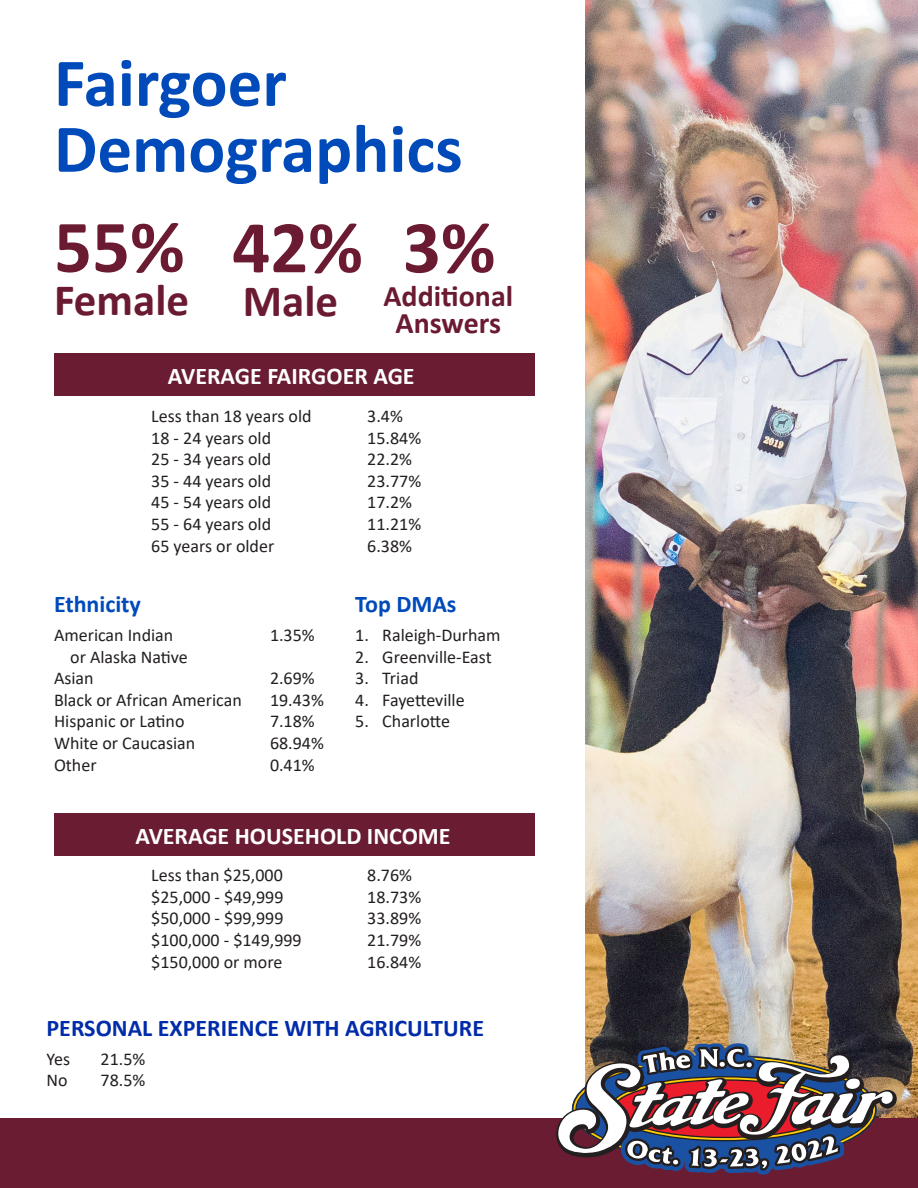
<style>
.page{position:relative;width:918px;height:1188px;background:#fff}
.page>*{position:absolute;margin:0;border:0;box-sizing:border-box;transform-origin:0 0}
.t1{font:700 75px "Calibri";color:#6b1b31}
.t2{font:700 69px/66px "Calibri";color:#004aba}
.t3{font:700 45px "Calibri";color:#6b1b31}
.t4{font:700 30px/27px "Calibri";color:#6b1b31;text-align:center}
.t5{font:700 24px "Calibri";color:#fff}
.t6{font:700 24px "Calibri";color:#002baa}
.t7{font:700 24px "Calibri";color:#004aba}
.t8{font:18px/21.6px "Calibri";color:#231f20}
</style>
<div class="page">
<img style="left:586px;top:0;width:332px;height:1119px">
<div style="left:0;top:1119px;width:918px;height:69px;background:#691c32"></div>
<div style="left:54px;top:353px;width:481px;height:43px;background:#691c32"></div>
<div style="left:54px;top:813px;width:481px;height:42px;background:#691c32"></div>
<svg style="left:556px;top:1043px;width:341px;height:131px"></svg>
<div style="left:769px;top:1154px;width:7px;height:7px;border:1px solid #1b51a3;border-radius:50%"></div>
<p class="t2" style="left:54px;top:49px;width:410px">Fairgoer<br>Demographics</p>
<p class="t1" style="left:54px;top:194px;width:132px">55%</p>
<p class="t3" style="left:54px;top:268px;width:137px">Female</p>
<p class="t1" style="left:232px;top:194px;width:132px">42%</p>
<p class="t3" style="left:243px;top:269px;width:97px">Male</p>
<p class="t1" style="left:403px;top:194px;width:94px">3%</p>
<p class="t4" style="left:383px;top:282px;width:131px">Additional<br>Answers</p>
<p class="t5" style="left:168px;top:359px;width:248px">AVERAGE FAIRGOER AGE</p>
<p class="t8" style="left:151px;top:405px;width:162px">Less than 18 years old</p>
<p class="t8" style="left:367px;top:405px;width:37px">3.4%</p>
<p class="t8" style="left:151px;top:426px;width:121px">18 - 24 years old</p>
<p class="t8" style="left:367px;top:426px;width:55px">15.84%</p>
<p class="t8" style="left:151px;top:448px;width:121px">25 - 34 years old</p>
<p class="t8" style="left:367px;top:448px;width:46px">22.2%</p>
<p class="t8" style="left:151px;top:469px;width:121px">35 - 44 years old</p>
<p class="t8" style="left:367px;top:469px;width:55px">23.77%</p>
<p class="t8" style="left:151px;top:491px;width:121px">45 - 54 years old</p>
<p class="t8" style="left:367px;top:491px;width:46px">17.2%</p>
<p class="t8" style="left:151px;top:513px;width:121px">55 - 64 years old</p>
<p class="t8" style="left:367px;top:513px;width:55px">11.21%</p>
<p class="t8" style="left:151px;top:534px;width:125px">65 years or older</p>
<p class="t8" style="left:367px;top:534px;width:46px">6.38%</p>
<p class="t7" style="left:54px;top:587px;width:89px">Ethnicity</p>
<p class="t8" style="left:54px;top:624px;width:121px">American Indian</p>
<p class="t8" style="left:270px;top:624px;width:46px">1.35%</p>
<p class="t8" style="left:54px;top:645px;width:135px;text-indent:16px">or Alaska Native<br>Asian</p>
<p class="t8" style="left:270px;top:667px;width:46px">2.69%</p>
<p class="t8" style="left:54px;top:689px;width:189px">Black or African American</p>
<p class="t8" style="left:270px;top:689px;width:55px">19.43%</p>
<p class="t8" style="left:54px;top:710px;width:132px">Hispanic or Latino</p>
<p class="t8" style="left:270px;top:710px;width:46px">7.18%</p>
<p class="t8" style="left:54px;top:732px;width:143px">White or Caucasian</p>
<p class="t8" style="left:270px;top:732px;width:55px">68.94%</p>
<p class="t8" style="left:54px;top:753px;width:44px">Other</p>
<p class="t8" style="left:270px;top:753px;width:46px">0.41%</p>
<p class="t7" style="left:355px;top:587px;width:103px">Top DMAs</p>
<p class="t8" style="left:355px;top:624px;width:147px">1. Raleigh-Durham</p>
<p class="t8" style="left:355px;top:645px;width:138px">2. Greenville-East</p>
<p class="t8" style="left:355px;top:667px;width:65px">3. Triad</p>
<p class="t8" style="left:355px;top:689px;width:111px">4. Fayetteville</p>
<p class="t8" style="left:355px;top:710px;width:96px">5. Charlotte</p>
<p class="t5" style="left:135px;top:819px;width:317px">AVERAGE HOUSEHOLD INCOME</p>
<p class="t8" style="left:151px;top:864px;width:133px">Less than $25,000</p>
<p class="t8" style="left:367px;top:864px;width:46px">8.76%</p>
<p class="t8" style="left:151px;top:886px;width:134px">$25,000 - $49,999</p>
<p class="t8" style="left:367px;top:886px;width:55px">18.73%</p>
<p class="t8" style="left:151px;top:907px;width:134px">$50,000 - $99,999</p>
<p class="t8" style="left:367px;top:907px;width:55px">33.89%</p>
<p class="t8" style="left:151px;top:929px;width:152px">$100,000 - $149,999</p>
<p class="t8" style="left:367px;top:929px;width:55px">21.79%</p>
<p class="t8" style="left:151px;top:950px;width:133px">$150,000 or more</p>
<p class="t8" style="left:367px;top:950px;width:55px">16.84%</p>
<p class="t6" style="left:47px;top:1011px;width:439px">PERSONAL EXPERIENCE WITH AGRICULTURE</p>
<p class="t8" style="left:47px;top:1047px;width:25px">Yes</p>
<p class="t8" style="left:101px;top:1047px;width:46px">21.5%</p>
<p class="t8" style="left:47px;top:1069px;width:23px">No</p>
<p class="t8" style="left:101px;top:1069px;width:46px">78.5%</p>
</div>
